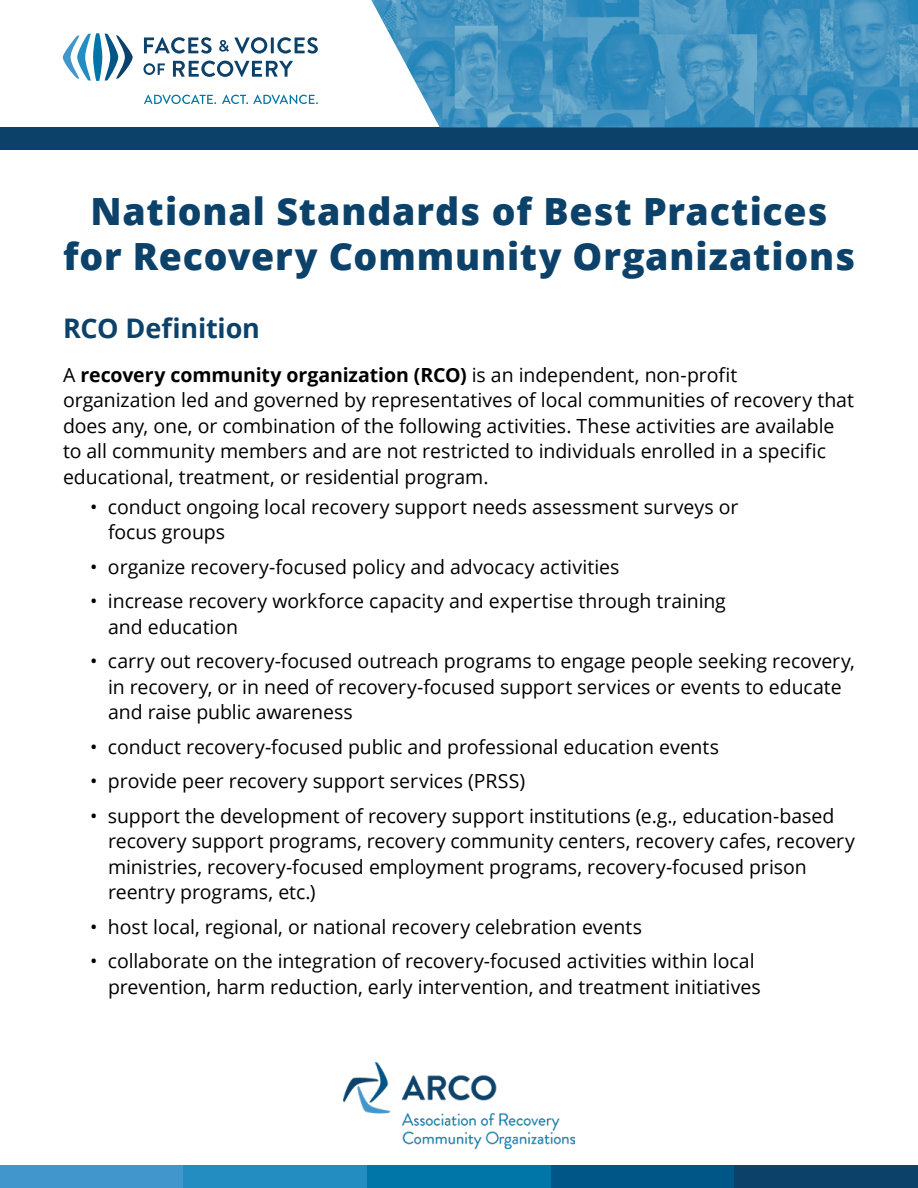
<style>
.page{position:relative;width:918px;height:1188px;background:#fff}
.page>*{position:absolute;margin:0;border:0;box-sizing:border-box;transform-origin:0 0}
.hd{font:800 37.5px/45px "Open Sans";letter-spacing:.025em;color:#0c426a;text-align:center}
.sub-hd{font:700 27px "Open Sans";letter-spacing:-.005em;color:#0c426a}
.bullets{font:19.5px/25.5px "Open Sans";letter-spacing:-.005em;color:#000}
.copy{font:19.5px/25.5px "Open Sans";letter-spacing:-.005em;color:#000}
.s1{font-weight:700}
</style>
<div class="page">
<div style="left:0;top:127px;width:918px;height:23px;background:#0c426a"></div>
<div style="left:0;top:1166px;width:184px;height:22px;background:#4197cb"></div>
<div style="left:184px;top:1166px;width:183px;height:22px;background:#238dc1"></div>
<div style="left:367px;top:1166px;width:184px;height:22px;background:#0075a8"></div>
<div style="left:551px;top:1166px;width:183px;height:22px;background:#005687"></div>
<div style="left:734px;top:1166px;width:184px;height:22px;background:#0c426a"></div>
<svg style="left:143px;top:63px;width:22px;height:12px"></svg>
<svg style="left:173px;top:61px;width:120px;height:16px"></svg>
<svg style="left:144px;top:37px;width:68px;height:17px"></svg>
<svg style="left:219px;top:37px;width:48px;height:17px"></svg>
<hr style="left:271px;top:37px;width:3px;height:16px;background:#0c426a">
<svg style="left:277px;top:37px;width:41px;height:17px"></svg>
<svg style="left:144px;top:95px;width:72px;height:9px"></svg>
<svg style="left:222px;top:95px;width:96px;height:9px"></svg>
<svg style="left:63px;top:33px;width:70px;height:48px"></svg>
<img style="left:371px;top:0;width:547px;height:127px">
<img style="left:344px;top:1063px;width:230px;height:86px">
<p class="hd" style="left:63px;top:187px;width:794px">National Standards of Best Practices for Recovery Community Organizations</p>
<p class="sub-hd" style="left:63px;top:309px;width:198px">RCO Definition</p>
<p class="copy" style="left:63px;top:361px;width:792px">A <span class="s1">recovery community organization (RCO)</span> is an independent, non-profit organization led and governed by representatives of local communities of recovery that does any, one, or combination of the following activities. These activities are available to all community members and are not restricted to individuals enrolled in a specific educational, treatment, or residential program.</p>
<p class="bullets" style="left:108px;top:493px;width:632px;text-indent:-18px">• conduct ongoing local recovery support needs assessment surveys or focus groups</p>
<p class="bullets" style="left:90px;top:553px;width:531px">• organize recovery-focused policy and advocacy activities</p>
<p class="bullets" style="left:108px;top:588px;width:620px;text-indent:-18px">• increase recovery workforce capacity and expertise through training and education</p>
<p class="bullets" style="left:108px;top:648px;width:748px;text-indent:-18px">• carry out recovery-focused outreach programs to engage people seeking recovery, in recovery, or in need of recovery-focused support services or events to educate and raise public awareness</p>
<p class="bullets" style="left:90px;top:733px;width:631px">• conduct recovery-focused public and professional education events</p>
<p class="bullets" style="left:90px;top:768px;width:437px">• provide peer recovery support services (PRSS)</p>
<p class="bullets" style="left:108px;top:802px;width:749px;text-indent:-18px">• support the development of recovery support institutions (e.g., education-based recovery support programs, recovery community centers, recovery cafes, recovery ministries, recovery-focused employment programs, recovery-focused prison reentry programs, etc.)</p>
<p class="bullets" style="left:90px;top:913px;width:554px">• host local, regional, or national recovery celebration events</p>
<p class="bullets" style="left:108px;top:948px;width:654px;text-indent:-18px">• collaborate on the integration of recovery-focused activities within local prevention, harm reduction, early intervention, and treatment initiatives</p>
</div>
